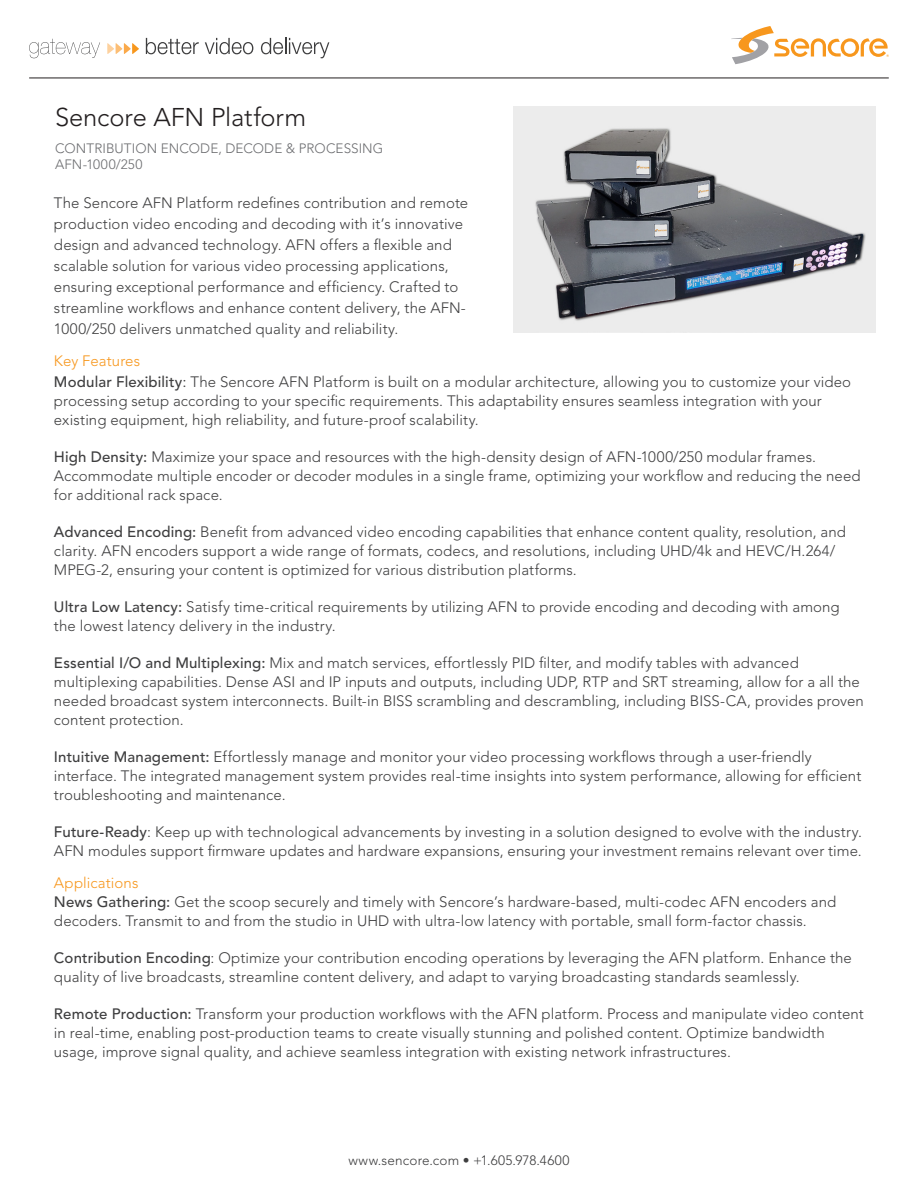
<style>
.page{position:relative;width:918px;height:1188px;background:#fff}
.page>*{position:absolute;margin:0;border:0;box-sizing:border-box;transform-origin:0 0}
.t1{font:300 25.5px "Avenir LT Std";letter-spacing:-.005em;color:#231f20}
.t2{font:300 15px/18.8px "Avenir LT Std";letter-spacing:.005em;color:#3e3e3f}
.t3{font:300 15px "Avenir LT Std";letter-spacing:.005em;color:#f7971d}
.t4{font:300 13.5px/16.5px "Avenir LT Std";letter-spacing:.005em;color:#6c6d70}
.t5{font:300 13.5px "Avenir LT Std";letter-spacing:.015em;color:#3e3e3f}
.s1{font-weight:500}
.s2{font-weight:400}
</style>
<div class="page">
<svg style="left:107px;top:43px;width:32px;height:11px"></svg>
<svg style="left:29px;top:39px;width:71px;height:19px"></svg>
<svg style="left:146px;top:38px;width:53px;height:16px"></svg>
<svg style="left:205px;top:38px;width:48px;height:16px"></svg>
<svg style="left:261px;top:38px;width:68px;height:20px"></svg>
<svg style="left:731px;top:26px;width:158px;height:38px"></svg>
<hr style="left:29px;top:78px;width:860px;height:1px;background:#231f20">
<img style="left:513px;top:107px;width:362px;height:225px">
<p class="t1" style="left:55px;top:102px;width:252px">Sencore AFN Platform</p>
<p class="t4" style="left:55px;top:140px;width:330px">CONTRIBUTION ENCODE, DECODE &amp; PROCESSING<br>AFN-1000/250</p>
<p class="t2" style="left:54px;top:192px;width:416px;line-height:21px">The Sencore AFN Platform redefines contribution and remote production video encoding and decoding with it’s innovative design and advanced technology. AFN offers a flexible and scalable solution for various video processing applications, ensuring exceptional performance and efficiency. Crafted to streamline workflows and enhance content delivery, the AFN-1000/250 delivers unmatched quality and reliability.</p>
<p class="t3" style="left:54px;top:352px;width:88px">Key Features</p>
<p class="t2" style="left:54px;top:373px;width:799px"><span class="s1">Modular Flexibility</span><span class="s2">:</span> The Sencore AFN Platform is built on a modular architecture, allowing you to customize your video processing setup according to your specific requirements. This adaptability ensures seamless integration with your existing equipment, high reliability, and future-proof scalability.</p>
<p class="t2" style="left:54px;top:448px;width:808px"><span class="s1">High Density:</span> Maximize your space and resources with the high-density design of AFN-1000/250 modular frames.<br>Accommodate multiple encoder or decoder modules in a single frame, optimizing your workflow and reducing the need for additional rack space.</p>
<p class="t2" style="left:54px;top:523px;width:794px"><span class="s1">Advanced Encoding:</span> Benefit from advanced video encoding capabilities that enhance content quality, resolution, and clarity. AFN encoders support a wide range of formats, codecs, and resolutions, including UHD/4k and HEVC/H.264/<br>MPEG-2, ensuring your content is optimized for various distribution platforms.</p>
<p class="t2" style="left:54px;top:598px;width:787px"><span class="s1">Ultra Low Latency:</span> Satisfy time-critical requirements by utilizing AFN to provide encoding and decoding with among the lowest latency delivery in the industry.</p>
<p class="t2" style="left:54px;top:654px;width:811px"><span class="s1">Essential I/O and Multiplexing:</span> Mix and match services, effortlessly PID filter, and modify tables with advanced multiplexing capabilities. Dense ASI and IP inputs and outputs, including UDP, RTP and SRT streaming, allow for a all the needed broadcast system interconnects. Built-in BISS scrambling and descrambling, including BISS-CA, provides proven content protection.</p>
<p class="t2" style="left:54px;top:748px;width:809px"><span class="s1">Intuitive Management:</span> Effortlessly manage and monitor your video processing workflows through a user-friendly interface. The integrated management system provides real-time insights into system performance, allowing for efficient troubleshooting and maintenance.</p>
<p class="t2" style="left:54px;top:823px;width:810px"><span class="s1">Future-Ready</span>: Keep up with technological advancements by investing in a solution designed to evolve with the industry.<br>AFN modules support firmware updates and hardware expansions, ensuring your investment remains relevant over time.</p>
<p class="t3" style="left:54px;top:874px;width:86px">Applications</p>
<p class="t2" style="left:54px;top:892px;width:784px"><span class="s1">News Gathering:</span> Get the scoop securely and timely with Sencore’s hardware-based, multi-codec AFN encoders and decoders. Transmit to and from the studio in UHD with ultra-low latency with portable, small form-factor chassis.</p>
<p class="t2" style="left:54px;top:949px;width:799px"><span class="s1">Contribution Encoding</span>: Optimize your contribution encoding operations by leveraging the AFN platform. Enhance the quality of live broadcasts, streamline content delivery, and adapt to varying broadcasting standards seamlessly.</p>
<p class="t2" style="left:54px;top:1005px;width:811px"><span class="s1">Remote Production:</span> Transform your production workflows with the AFN platform. Process and manipulate video content in real-time, enabling post-production teams to create visually stunning and polished content. Optimize bandwidth usage, improve signal quality, and achieve seamless integration with existing network infrastructures.</p>
<p class="t5" style="left:348px;top:1153px;width:223px">www.sencore.com • +1.605.978.4600</p>
</div>
